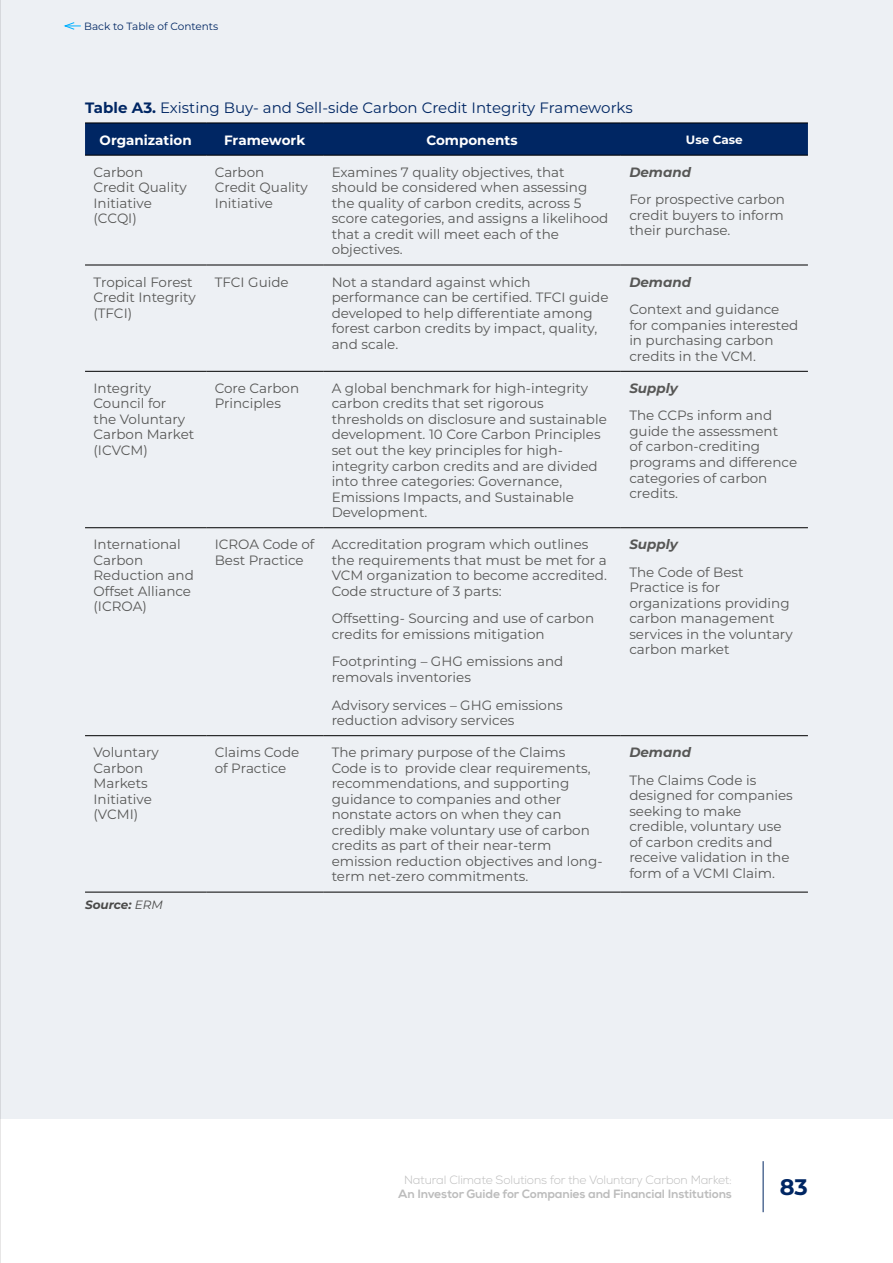
<style>
.page{position:relative;width:893px;height:1263px;background:#fff}
.page>*{position:absolute;margin:0;border:0;box-sizing:border-box;transform-origin:0 0}
.t1{font:700 22.5px "Montserrat";color:#002663}
.Figure{font:15px "Montserrat";color:#002663}
.TABLERAW{font:13.5px/15.6px "Montserrat";color:#575756}
.TABLETOP{font:700 13.5px "Montserrat";color:#fff}
.TABLERAW-2{font:italic 700 13.5px "Montserrat";color:#575756}
.t2{font:300 12px "Nexa";letter-spacing:-.01em;color:#bcbcbc}
.t3{font:800 12px "Nexa";letter-spacing:-.01em;color:#bcbcbc}
.Source{font:italic 700 12px "Montserrat";color:#4a4a49}
.TABLETOP-2{font:700 12px "Montserrat";color:#fff}
.t4{font:10.5px "Montserrat";color:#002663}
.s1{font-weight:700}
.s2{font-weight:400}
</style>
<div class="page">
<hr style="left:763px;top:1161px;width:1px;height:51px;background:#002663">
<div style="left:0;top:0;width:893px;height:1118px;background:#edf0f4"></div>
<svg style="left:63px;top:22px;width:18px;height:8px"></svg>
<div style="left:85px;top:124px;width:723px;height:31px;background:#002663"></div>
<hr style="left:85px;top:265px;width:121px;height:1px;background:#000">
<hr style="left:206px;top:265px;width:117px;height:1px;background:#000">
<hr style="left:323px;top:265px;width:298px;height:1px;background:#000">
<hr style="left:621px;top:265px;width:187px;height:1px;background:#000">
<hr style="left:85px;top:371px;width:121px;height:1px;background:#000">
<hr style="left:206px;top:371px;width:117px;height:1px;background:#000">
<hr style="left:323px;top:371px;width:298px;height:1px;background:#000">
<hr style="left:621px;top:371px;width:187px;height:1px;background:#000">
<hr style="left:85px;top:527px;width:121px;height:1px;background:#000">
<hr style="left:206px;top:527px;width:117px;height:1px;background:#000">
<hr style="left:323px;top:527px;width:298px;height:1px;background:#000">
<hr style="left:621px;top:527px;width:187px;height:1px;background:#000">
<hr style="left:85px;top:735px;width:121px;height:1px;background:#000">
<hr style="left:206px;top:735px;width:117px;height:1px;background:#000">
<hr style="left:323px;top:735px;width:298px;height:1px;background:#000">
<hr style="left:621px;top:735px;width:187px;height:1px;background:#000">
<hr style="left:85px;top:123px;width:121px;height:1px;background:#000">
<hr style="left:206px;top:123px;width:117px;height:1px;background:#000">
<hr style="left:323px;top:123px;width:298px;height:1px;background:#000">
<hr style="left:621px;top:123px;width:187px;height:1px;background:#000">
<hr style="left:85px;top:155px;width:121px;height:1px;background:#000">
<hr style="left:206px;top:155px;width:117px;height:1px;background:#000">
<hr style="left:323px;top:155px;width:298px;height:1px;background:#000">
<hr style="left:621px;top:155px;width:187px;height:1px;background:#000">
<hr style="left:85px;top:892px;width:121px;height:1px;background:#000">
<hr style="left:206px;top:892px;width:117px;height:1px;background:#000">
<hr style="left:323px;top:892px;width:298px;height:1px;background:#000">
<hr style="left:621px;top:892px;width:187px;height:1px;background:#000">
<hr style="left:0;top:0;width:1px;height:1263px;background:#e7e6e6">
<p class="t4" style="left:84px;top:19px;width:136px">Back to Table of Contents</p>
<p class="Figure" style="left:85px;top:97px;width:549px"><span class="s1">Table A3.</span> Existing Buy- and Sell-side Carbon Credit Integrity Frameworks</p>
<p class="TABLETOP" style="left:100px;top:130px;width:94px">Organization</p>
<p class="TABLETOP" style="left:224px;top:130px;width:83px">Framework</p>
<p class="TABLETOP" style="left:426px;top:130px;width:93px">Components</p>
<p class="TABLETOP-2" style="left:686px;top:131px;width:58px">Use Case</p>
<p class="TABLERAW" style="left:94px;top:164px;width:95px">Carbon<br>Credit Quality<br>Initiative (CCQI)</p>
<p class="TABLERAW" style="left:215px;top:164px;width:95px">Carbon<br>Credit Quality<br>Initiative</p>
<p class="TABLERAW" style="left:332px;top:164px;width:278px">Examines 7 quality objectives, that should be considered when assessing the quality of carbon credits, across 5 score categories, and assigns a likelihood that a credit will meet each of the objectives.</p>
<p class="TABLERAW-2" style="left:629px;top:162px;width:63px">Demand</p>
<p class="TABLERAW" style="left:629px;top:191px;width:157px;text-align:justify">For prospective carbon credit buyers to inform their purchase.</p>
<p class="TABLERAW" style="left:94px;top:274px;width:104px">Tropical Forest<br>Credit Integrity (TFCI)</p>
<p class="TABLERAW" style="left:215px;top:273px;width:75px">TFCI Guide</p>
<p class="TABLERAW" style="left:332px;top:273px;width:278px">Not a standard against which performance can be certified. TFCI guide developed to help differentiate among forest carbon credits by impact, quality, and scale.</p>
<p class="TABLERAW-2" style="left:629px;top:272px;width:63px">Demand</p>
<p class="TABLERAW" style="left:629px;top:301px;width:170px">Context and guidance for companies interested in purchasing carbon credits in the VCM.</p>
<p class="TABLERAW" style="left:94px;top:380px;width:102px">Integrity<br>Council for<br>the Voluntary<br>Carbon Market (ICVCM)</p>
<p class="TABLERAW" style="left:215px;top:380px;width:86px">Core Carbon<br>Principles</p>
<p class="TABLERAW" style="left:332px;top:380px;width:277px">A global benchmark for high-integrity carbon credits that set rigorous thresholds on disclosure and sustainable development. 10 Core Carbon Principles set out the key principles for high&shy;integrity carbon credits and are divided into three categories: Governance, Emissions Impacts, and Sustainable Development.</p>
<p class="TABLERAW-2" style="left:629px;top:378px;width:50px">Supply</p>
<p class="TABLERAW" style="left:629px;top:407px;width:169px">The CCPs inform and guide the assessment<br>of carbon-crediting programs and difference categories of carbon credits.</p>
<p class="TABLERAW" style="left:94px;top:536px;width:102px">International<br>Carbon<br>Reduction and<br>Offset Alliance (ICROA)</p>
<p class="TABLERAW" style="left:215px;top:536px;width:101px">ICROA Code of<br>Best Practice</p>
<p class="TABLERAW" style="left:332px;top:536px;width:277px">Accreditation program which outlines the requirements that must be met for a VCM organization to become accredited.<br>Code structure of 3 parts:</p>
<p class="TABLERAW" style="left:332px;top:610px;width:264px">Offsetting- Sourcing and use of carbon credits for emissions mitigation</p>
<p class="TABLERAW" style="left:332px;top:653px;width:233px">Footprinting – GHG emissions and removals inventories</p>
<p class="TABLERAW" style="left:332px;top:696px;width:233px">Advisory services – GHG emissions reduction advisory services</p>
<p class="TABLERAW-2" style="left:629px;top:535px;width:50px">Supply</p>
<p class="TABLERAW" style="left:629px;top:564px;width:165px">The Code of Best<br>Practice is for organizations providing carbon management services in the voluntary carbon market</p>
<p class="TABLERAW" style="left:94px;top:744px;width:67px">Voluntary<br>Carbon<br>Markets<br>Initiative (VCMI)</p>
<p class="TABLERAW" style="left:215px;top:744px;width:86px">Claims Code of Practice</p>
<p class="TABLERAW" style="left:332px;top:744px;width:272px">The primary purpose of the Claims Code is to provide clear requirements, recommendations, and supporting guidance to companies and other nonstate actors on when they can credibly make voluntary use of carbon credits as part of their near-term emission reduction objectives and long&shy;term net-zero commitments.</p>
<p class="TABLERAW-2" style="left:629px;top:743px;width:63px">Demand</p>
<p class="TABLERAW" style="left:629px;top:772px;width:165px">The Claims Code is designed for companies seeking to make credible, voluntary use of carbon credits and receive validation in the form of a VCMI Claim.</p>
<p class="Source" style="left:85px;top:896px;width:79px">Source: <span class="s2">ERM</span></p>
<p class="t2" style="left:404px;top:1172px;width:329px">Natural Climate Solutions for the Voluntary Carbon Market:</p>
<p class="t3" style="left:398px;top:1186px;width:335px">An Investor Guide for Companies and Financial Institutions</p>
<h1 class="t1" style="left:780px;top:1171px;width:30px">83</h1>
</div>
